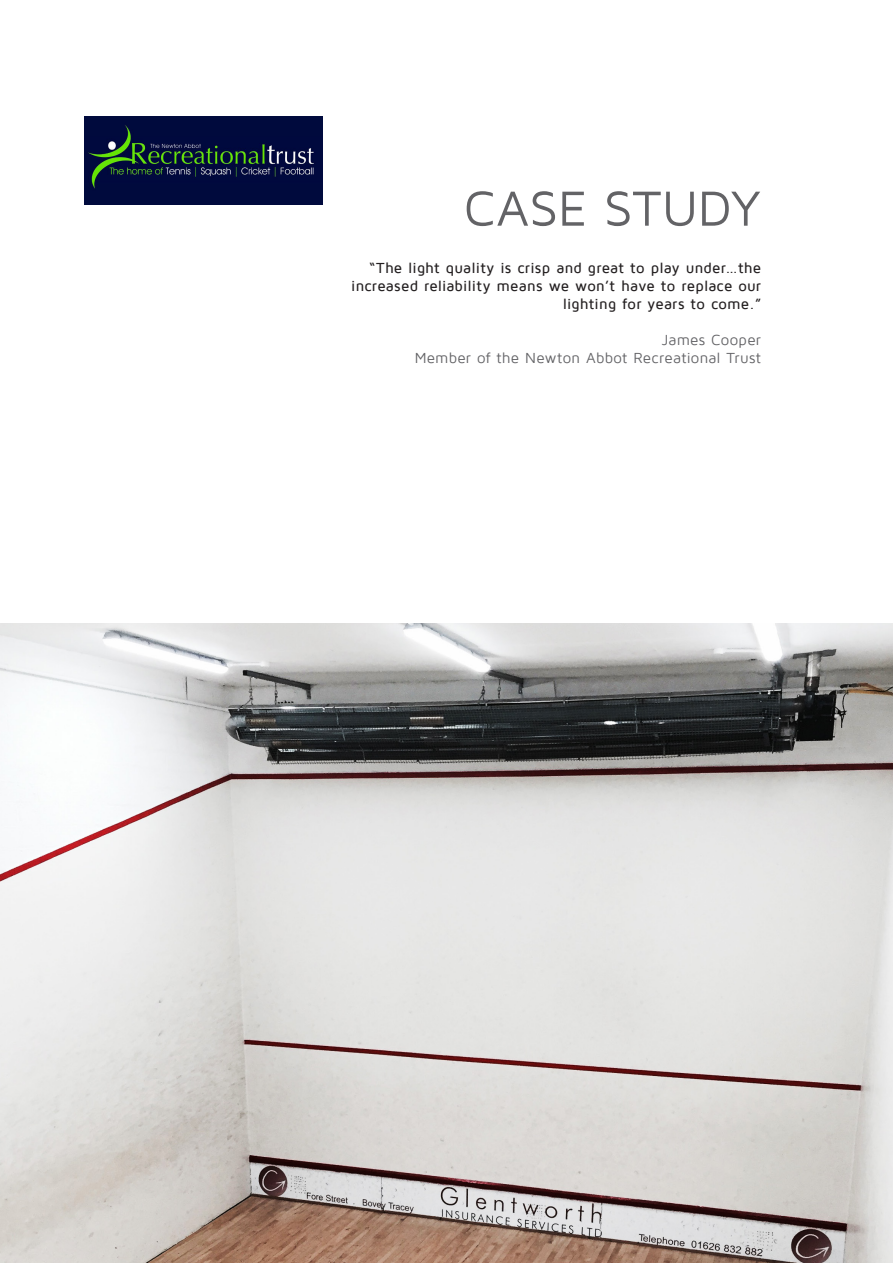
<style>
.page{position:relative;width:893px;height:1263px;background:#fff}
.page>*{position:absolute;margin:0;border:0;box-sizing:border-box;transform-origin:0 0}
.t1{font:51px "Maven Pro";letter-spacing:-.005em;color:#636366}
.NL_Content{font:500 15px/18px "Maven Pro";letter-spacing:.015em;color:#231f20;text-align:right}
.NL_Content-2{font:15px/18px "Maven Pro";letter-spacing:.015em;color:#636366;text-align:right}
</style>
<div class="page">
<img style="left:85px;top:116px;width:238px;height:88px">
<img style="left:0;top:624px;width:893px;height:639px">
<p class="t1" style="left:464px;top:182px;width:299px">CASE STUDY</p>
<p class="NL_Content" style="left:351px;top:259px;width:411px">“The light quality is crisp and great to play under…the increased reliability means we won’t have to replace our lighting for years to come.”</p>
<p class="NL_Content-2" style="left:415px;top:331px;width:348px">James Cooper<br>Member of the Newton Abbot Recreational Trust</p>
</div>
